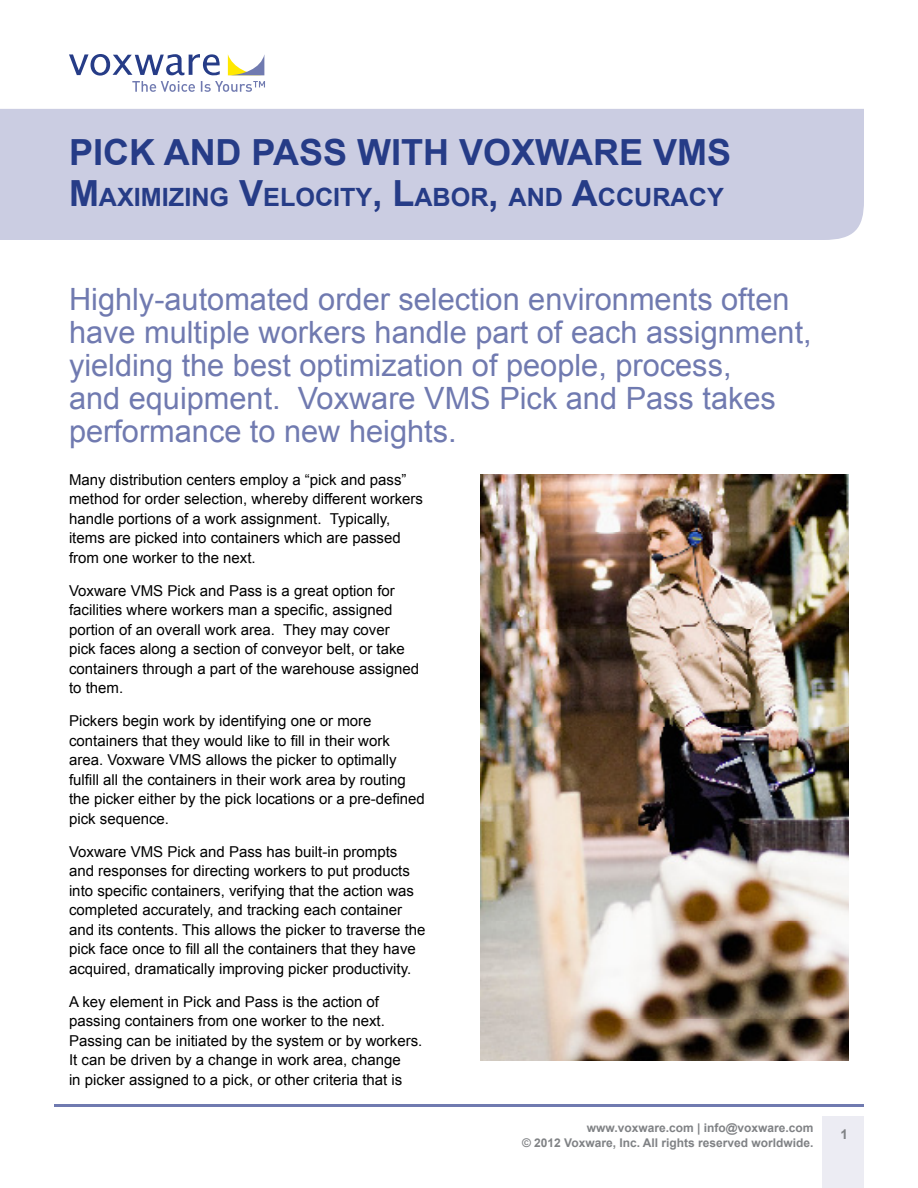
<style>
.page{position:relative;width:918px;height:1188px;background:#fff}
.page>*{position:absolute;margin:0;border:0;box-sizing:border-box;transform-origin:0 0}
.t1{font:700 36px "Arial";color:#263c87}
.t2{font:30.75px/33px "Arial";color:#707ab0}
.t3{font:700 25.2px "Arial";color:#263c87}
.t4{font:15px/19.5px "Arial";color:#000}
.t5{font:700 13.5px "Arial";color:#808285}
.t6{font:700 12px/15px "Arial";color:#808285;text-align:right}
.s1{font-size:36px}
</style>
<div class="page">
<svg style="left:69px;top:54px;width:196px;height:38px"></svg>
<div style="left:0;top:109px;width:864px;height:131px;background:#cbcde2"></div>
<hr style="left:54px;top:1104px;width:810px;height:3px;background:#707ab0">
<div style="left:823px;top:1116px;width:41px;height:72px;background:#ececf3"></div>
<img style="left:480px;top:474px;width:369px;height:586px">
<h1 class="t1" style="left:69px;top:129px;width:660px">PICK AND PASS With Voxware vms</h1>
<h3 class="t3" style="left:69px;top:180px;width:656px"><span class="s1">M</span>AXIMIZING <span class="s1">V</span>ELOCITY<span class="s1">, L</span>ABOR<span class="s1">,</span> AND <span class="s1">A</span>CCURACY</h3>
<p class="t2" style="left:69px;top:283px;width:744px">Highly-automated order selection environments often have multiple workers handle part of each assignment, yielding the best optimization of people, process,<br>and equipment. Voxware VMS Pick and Pass takes performance to new heights.</p>
<p class="t4" style="left:69px;top:470px;width:356px">Many distribution centers employ a “pick and pass” method for order selection, whereby different workers handle portions of a work assignment. Typically, items are picked into containers which are passed from one worker to the next.</p>
<p class="t4" style="left:69px;top:581px;width:352px">Voxware VMS Pick and Pass is a great option for facilities where workers man a specific, assigned portion of an overall work area. They may cover pick faces along a section of conveyor belt, or take containers through a part of the warehouse assigned to them.</p>
<p class="t4" style="left:69px;top:712px;width:357px">Pickers begin work by identifying one or more containers that they would like to fill in their work area. Voxware VMS allows the picker to optimally fulfill all the containers in their work area by routing the picker either by the pick locations or a pre-defined pick sequence.</p>
<p class="t4" style="left:69px;top:842px;width:358px">Voxware VMS Pick and Pass has built-in prompts and responses for directing workers to put products into specific containers, verifying that the action was completed accurately, and tracking each container and its contents. This allows the picker to traverse the pick face once to fill all the containers that they have acquired, dramatically improving picker productivity.</p>
<p class="t4" style="left:69px;top:992px;width:355px">A key element in Pick and Pass is the action of passing containers from one worker to the next.<br>Passing can be initiated by the system or by workers.<br>It can be driven by a change in work area, change<br>in picker assigned to a pick, or other criteria that is</p>
<p class="t6" style="left:522px;top:1121px;width:293px">www.voxware.com | info@voxware.com<br>© 2012 Voxware, Inc. All rights reserved worldwide.</p>
<p class="t5" style="left:841px;top:1125px;width:9px">1</p>
</div>
